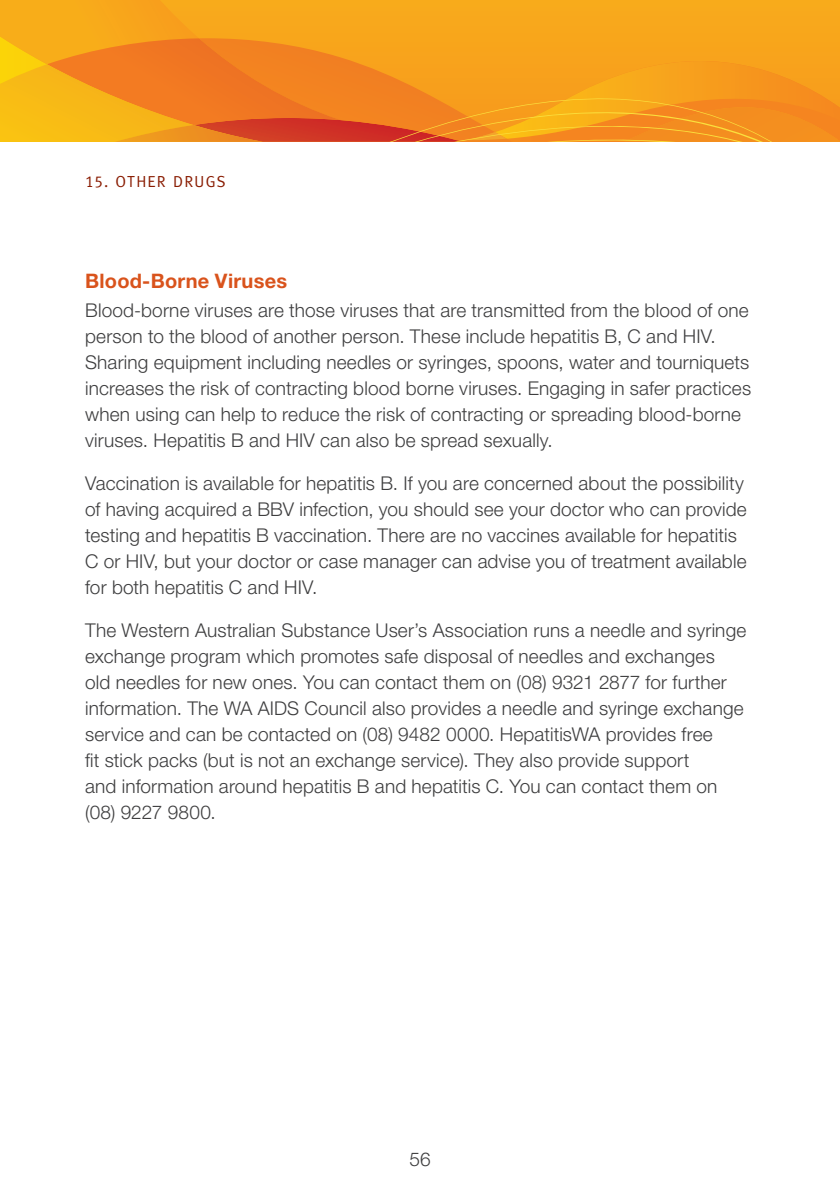
<style>
.page{position:relative;width:840px;height:1191px;background:#fff}
.page>*{position:absolute;margin:0;border:0;box-sizing:border-box;transform-origin:0 0}
.t1{font:700 20px "Helvetica Neue";letter-spacing:.015em;color:#d9531c}
.t2{font:300 19px/26px "Helvetica Neue";letter-spacing:.01em;color:#3e3e3f}
.t3{font:16px "Meta Caps";letter-spacing:.07em;color:#891c02}
</style>
<div class="page">
<svg style="left:0;top:0;width:839px;height:89px;background:#f69f1c"></svg>
<svg style="left:0;top:89px;width:839px;height:53px;background:#f18e1e"></svg>
<p class="t3" style="left:85px;top:172px;width:142px">15. OTHER DRUGS</p>
<p class="t1" style="left:85px;top:268px;width:203px">Blood-Borne Viruses</p>
<p class="t2" style="left:85px;top:296px;width:667px">Blood-borne viruses are those viruses that are transmitted from the blood of one person to the blood of another person. These include hepatitis B, C and HIV.<br>Sharing equipment including needles or syringes, spoons, water and tourniquets increases the risk of contracting blood borne viruses. Engaging in safer practices when using can help to reduce the risk of contracting or spreading blood-borne viruses. Hepatitis B and HIV can also be spread sexually.</p>
<p class="t2" style="left:85px;top:469px;width:662px">Vaccination is available for hepatitis B. If you are concerned about the possibility of having acquired a BBV infection, you should see your doctor who can provide testing and hepatitis B vaccination. There are no vaccines available for hepatitis C or HIV, but your doctor or case manager can advise you of treatment available for both hepatitis C and HIV.</p>
<p class="t2" style="left:85px;top:616px;width:662px">The Western Australian Substance User’s Association runs a needle and syringe exchange program which promotes safe disposal of needles and exchanges<br>old needles for new ones. You can contact them on (08) 9321 2877 for further information. The WA AIDS Council also provides a needle and syringe exchange service and can be contacted on (08) 9482 0000. HepatitisWA provides free<br>fit stick packs (but is not an exchange service). They also provide support<br>and information around hepatitis B and hepatitis C. You can contact them on (08) 9227 9800.</p>
<p class="t2" style="left:409px;top:1146px;width:23px">56</p>
</div>
